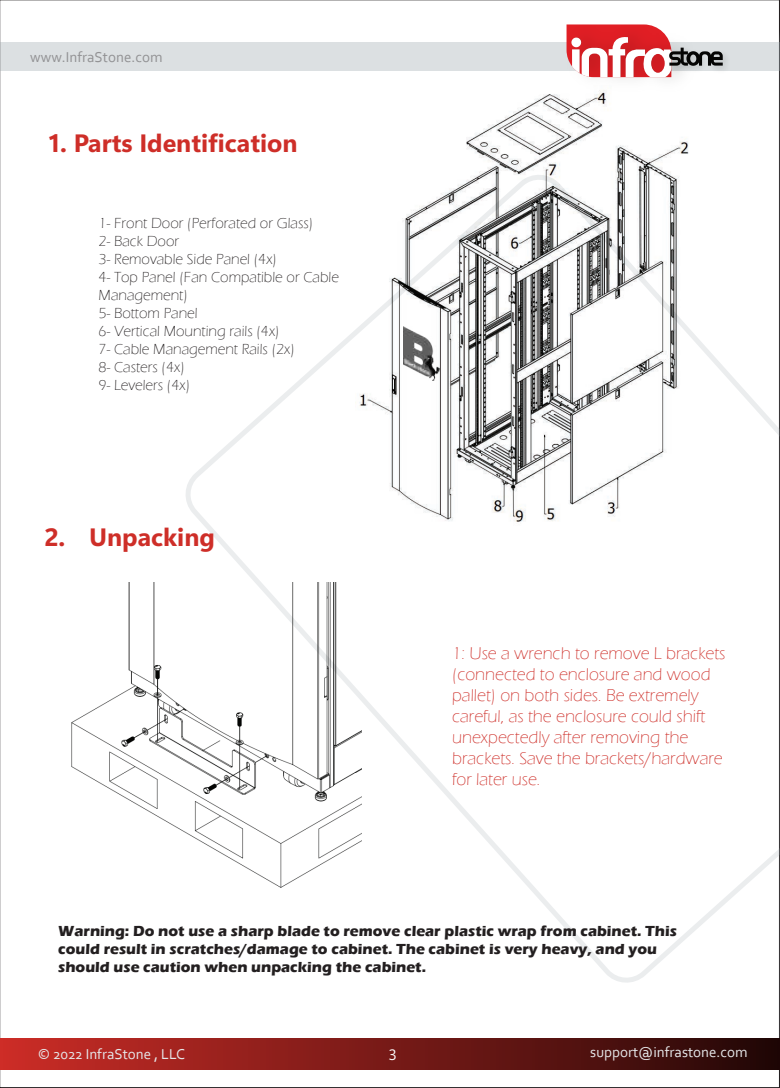
<style>
.page{position:relative;width:780px;height:1088px;background:#fff}
.page>*{position:absolute;margin:0;border:0;box-sizing:border-box;transform-origin:0 0}
.t1{font:25px "Segoe UI Variable";color:#ce2e28}
.t2{font:300 17.5px/21px "Eras ITC";color:#ce2e28}
.t3{font:300 15px/18px "Eras ITC";color:#231f20}
.t4{font:700 15px/18px "Eras ITC";color:#231f20}
.t5{font:15px "Corbel";color:#e6e7e9}
.t6{font:15px "Corbel";color:#929294}
.t7{font:15px "Segoe UI Variable";color:#fdfefe}
</style>
<div class="page">
<svg style="left:186px;top:330px;width:593px;height:652px"></svg>
<svg style="left:779px;top:0;width:1px;height:1088px"></svg>
<div style="left:0;top:42px;width:779px;height:29px;background:#dce0e2"></div>
<img style="left:591px;top:77px;width:85px;height:1px">
<img style="left:722px;top:53px;width:4px;height:16px">
<svg style="left:566px;top:24px;width:156px;height:53px"></svg>
<div style="left:0;top:1038px;width:779px;height:32px;background:linear-gradient(to right,#cb2c27,#240707)"></div>
<img style="left:355px;top:78px;width:337px;height:453px">
<img style="left:404px;top:326px;width:36px;height:54px">
<img style="left:71px;top:582px;width:291px;height:310px">
<p class="t6" style="left:30px;top:47px;width:134px">www.InfraStone.com</p>
<h1 class="t1" style="left:49px;top:126px;width:250px">1. Parts Identification</h1>
<p class="t3" style="left:99px;top:214px;width:242px">1- Front Door (Perforated or Glass)<br>2- Back Door<br>3- Removable Side Panel (4x)<br>4- Top Panel (Fan Compatible or Cable<br>Management)<br>5- Bottom Panel<br>6- Vertical Mounting rails (4x)<br>7- Cable Management Rails (2x)<br>8- Casters (4x)<br>9- Levelers (4x)</p>
<h1 class="t1" style="left:44px;top:520px;width:172px">2. Unpacking</h1>
<p class="t2" style="left:452px;top:643px;width:275px">1: Use a wrench to remove L brackets (connected to enclosure and wood pallet) on both sides. Be extremely careful, as the enclosure could shift unexpectedly after removing the brackets. Save the brackets/hardware for later use.</p>
<p class="t4" style="left:58px;top:921px;width:620px">Warning: Do not use a sharp blade to remove clear plastic wrap from cabinet. This could result in scratches/damage to cabinet. The cabinet is very heavy, and you should use caution when unpacking the cabinet.</p>
<p class="t5" style="left:38px;top:1044px;width:149px">© 2022 InfraStone , LLC</p>
<p class="t5" style="left:590px;top:1043px;width:159px">support@infrastone.com</p>
<p class="t7" style="left:388px;top:1044px;width:10px">3</p>
</div>
